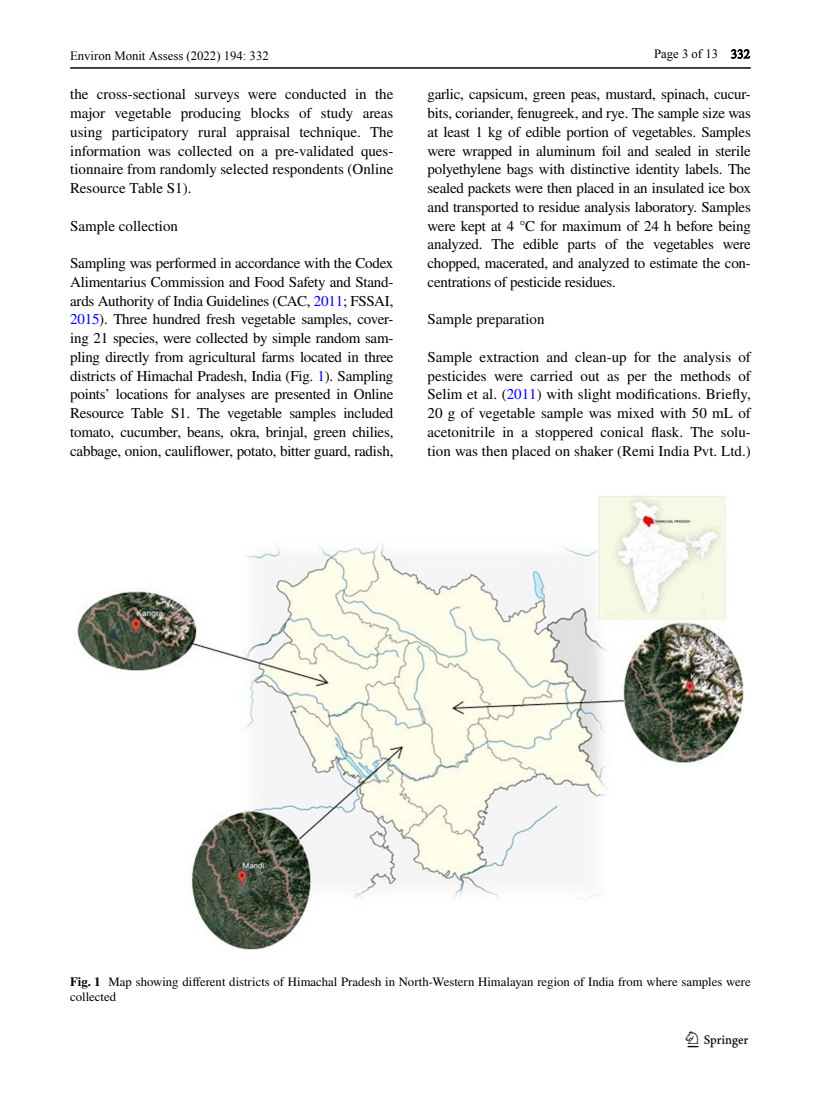
<style>
.page{position:relative;width:821px;height:1106px;background:#fff}
.page>*{position:absolute;margin:0;border:0;box-sizing:border-box;transform-origin:0 0}
.t1{font:22.5px "Springnew Regular 3";color:#000}
.t2{font:15px/18.8px "STIX";color:#000;text-align:justify}
.t3{font:12.75px/15px "STIX";color:#000}
.t4{font:12.75px "Times New Roman";color:#000}
.s1{color:#00f}
.s2{font-weight:700}
</style>
<div class="page">
<hr style="left:70px;top:67px;width:680px;height:2px;background:#000">
<img style="left:77px;top:496px;width:667px;height:454px">
<p class="t4" style="left:70px;top:51px;width:200px">Environ Monit Assess (2022) 194: 332</p>
<p class="t4" style="left:654px;top:49px;width:97px">Page 3 of 13 332</p>
<p class="t2" style="left:70px;top:86px;width:325px">the cross-sectional surveys were conducted in the major vegetable producing blocks of study areas using participatory rural appraisal technique. The information was collected on a pre-validated ques&shy;tionnaire from randomly selected respondents (Online Resource Table S1).</p>
<p class="t2" style="left:70px;top:217px;width:109px">Sample collection</p>
<p class="t2" style="left:70px;top:255px;width:325px">Sampling was performed in accordance with the Codex Alimentarius Commission and Food Safety and Stand&shy;ards Authority of India Guidelines (CAC, <span class="s1">2011</span>; FSSAI, <span class="s1">2015</span>). Three hundred fresh vegetable samples, cover&shy;ing 21 species, were collected by simple random sam&shy;pling directly from agricultural farms located in three districts of Himachal Pradesh, India (Fig. <span class="s1">1</span>). Sampling points’ locations for analyses are presented in Online Resource Table S1. The vegetable samples included tomato, cucumber, beans, okra, brinjal, green chilies, cabbage, onion, cauliflower, potato, bitter guard, radish,</p>
<p class="t2" style="left:427px;top:86px;width:325px">garlic, capsicum, green peas, mustard, spinach, cucur&shy;bits, coriander, fenugreek, and rye. The sample size was at least 1 kg of edible portion of vegetables. Samples were wrapped in aluminum foil and sealed in sterile polyethylene bags with distinctive identity labels. The sealed packets were then placed in an insulated ice box and transported to residue analysis laboratory. Samples were kept at 4 °C for maximum of 24 h before being analyzed. The edible parts of the vegetables were chopped, macerated, and analyzed to estimate the con&shy;centrations of pesticide residues.</p>
<p class="t2" style="left:427px;top:311px;width:118px">Sample preparation</p>
<p class="t2" style="left:427px;top:348px;width:325px">Sample extraction and clean-up for the analysis of pesticides were carried out as per the methods of Selim et al. (<span class="s1">2011</span>) with slight modifications. Briefly, 20 g of vegetable sample was mixed with 50 mL of acetonitrile in a stoppered conical flask. The solu&shy;tion was then placed on shaker (Remi India Pvt. Ltd.)</p>
<p class="t3" style="left:70px;top:975px;width:682px"><span class="s2">Fig. 1</span> Map showing different districts of Himachal Pradesh in North-Western Himalayan region of India from where samples were collected</p>
<h1 class="t1" style="left:687px;top:1031px;width:62px">1 3</h1>
</div>
